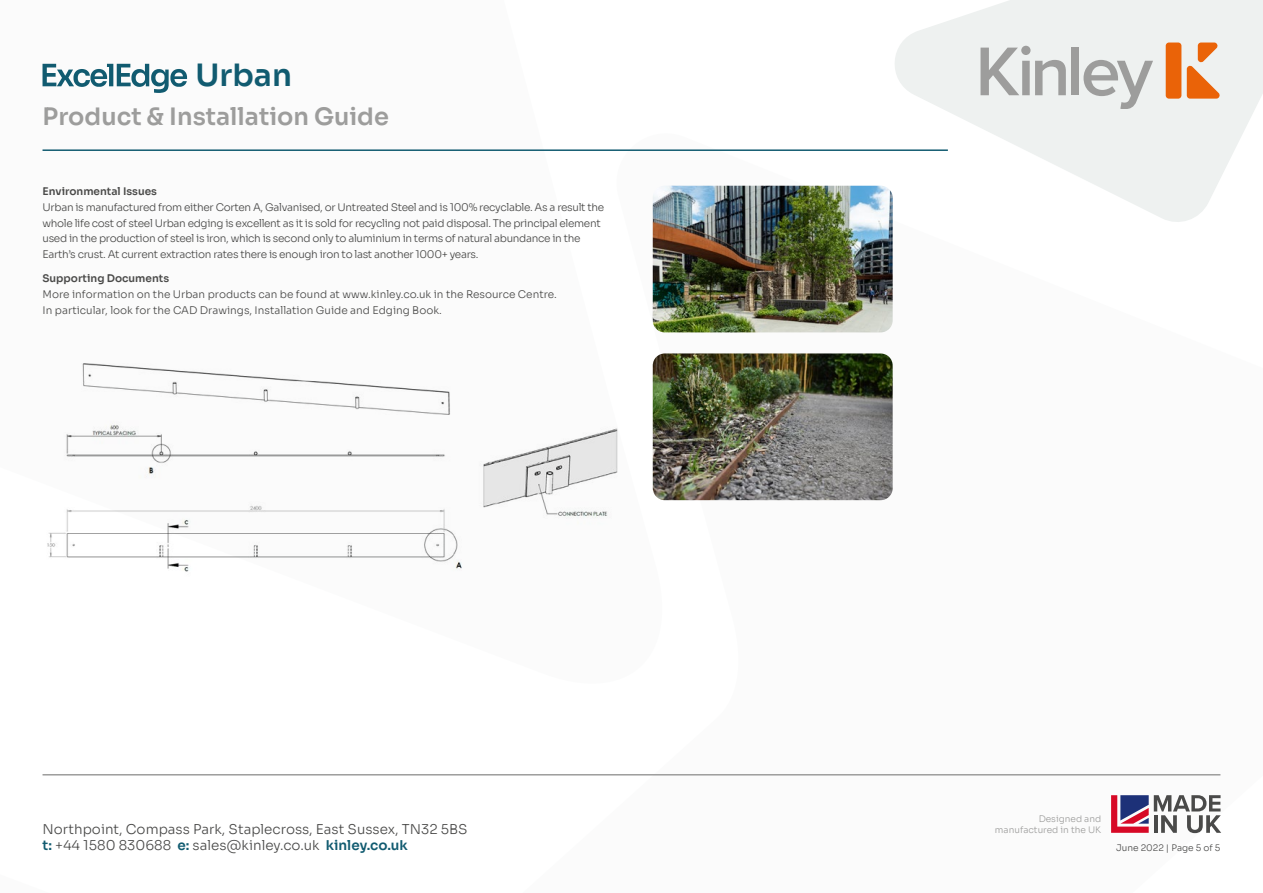
<style>
.page{position:relative;width:1263px;height:893px;background:#fff}
.page>*{position:absolute;margin:0;border:0;box-sizing:border-box;transform-origin:0 0}
.t1{font:600 30.75px "Sora";color:#115b70}
.t2{font:600 24px "Sora";color:#9d9d9c}
.t3{font:300 13.5px/16.2px "Sora";color:#4a4a49}
.t4{font:300 10.5px/15.8px "Sora";letter-spacing:-.03em;color:#4a4a49}
.t5{font:300 10.5px/15.8px "Sora";color:#4a4a49}
.t6{font:600 10.5px "Sora";color:#4a4a49}
.t7{font:300 9px/10.8px "Sora";color:#9d9d9c;text-align:right}
.t8{font:300 9px "Sora";color:#4a4a49}
.s1{font-weight:600;color:#115b70}
</style>
<div class="page">
<svg style="left:895px;top:0;width:368px;height:222px;fill:#eef1f0"></svg>
<svg style="left:43px;top:64px;width:144px;height:29px"></svg>
<svg style="left:980px;top:46px;width:86px;height:49px;background:#cbcccb"></svg>
<div style="left:1071px;top:48px;width:8px;height:47px;background:#9d9d9c"></div>
<svg style="left:1083px;top:60px;width:70px;height:48px;background:#ced0cf"></svg>
<div style="left:1166px;top:43px;width:15px;height:56px;background:#ea6308;border-radius:3px"></div>
<svg style="left:1187px;top:43px;width:33px;height:56px;background:#eba97b"></svg>
<hr style="left:43px;top:774px;width:1177px;height:1px;background:#9d9d9c">
<hr style="left:43px;top:149px;width:905px;height:2px;background:#115b70">
<svg style="left:1111px;top:795px;width:110px;height:38px"></svg>
<img style="left:47px;top:363px;width:571px;height:209px">
<img style="left:653px;top:186px;width:240px;height:146px">
<img style="left:653px;top:353px;width:240px;height:147px">
<h1 class="t1" style="left:196px;top:50px;width:98px">Urban</h1>
<h2 class="t2" style="left:43px;top:96px;width:348px">Product &amp; Installation Guide</h2>
<p class="t6" style="left:43px;top:183px;width:116px">Environmental Issues</p>
<p class="t4" style="left:43px;top:198px;width:563px">Urban is manufactured from either Corten A, Galvanised, or Untreated Steel and is 100% recyclable. As a result the whole life cost of steel Urban edging is excellent as it is sold for recycling not paid disposal. The principal element used in the production of steel is iron, which is second only to aluminium in terms of natural abundance in the Earth’s crust. At current extraction rates there is enough iron to last another 1000+ years.</p>
<p class="t6" style="left:43px;top:270px;width:128px">Supporting Documents</p>
<p class="t5" style="left:43px;top:286px;width:516px">More information on the Urban products can be found at www.kinley.co.uk in the Resource Centre.<br>In particular, look for the CAD Drawings, Installation Guide and Edging Book.</p>
<p class="t3" style="left:43px;top:820px;width:426px">Northpoint, Compass Park, Staplecross, East Sussex, TN32 5BS <span class="s1">t:</span> +44 1580 830688 <span class="s1">e:</span> sales@kinley.co.uk <span class="s1">kinley.co.uk</span></p>
<p class="t7" style="left:995px;top:812px;width:108px">Designed and manufactured in the UK</p>
<p class="t8" style="left:1116px;top:840px;width:106px">June 2022 | Page 5 of 5</p>
</div>
